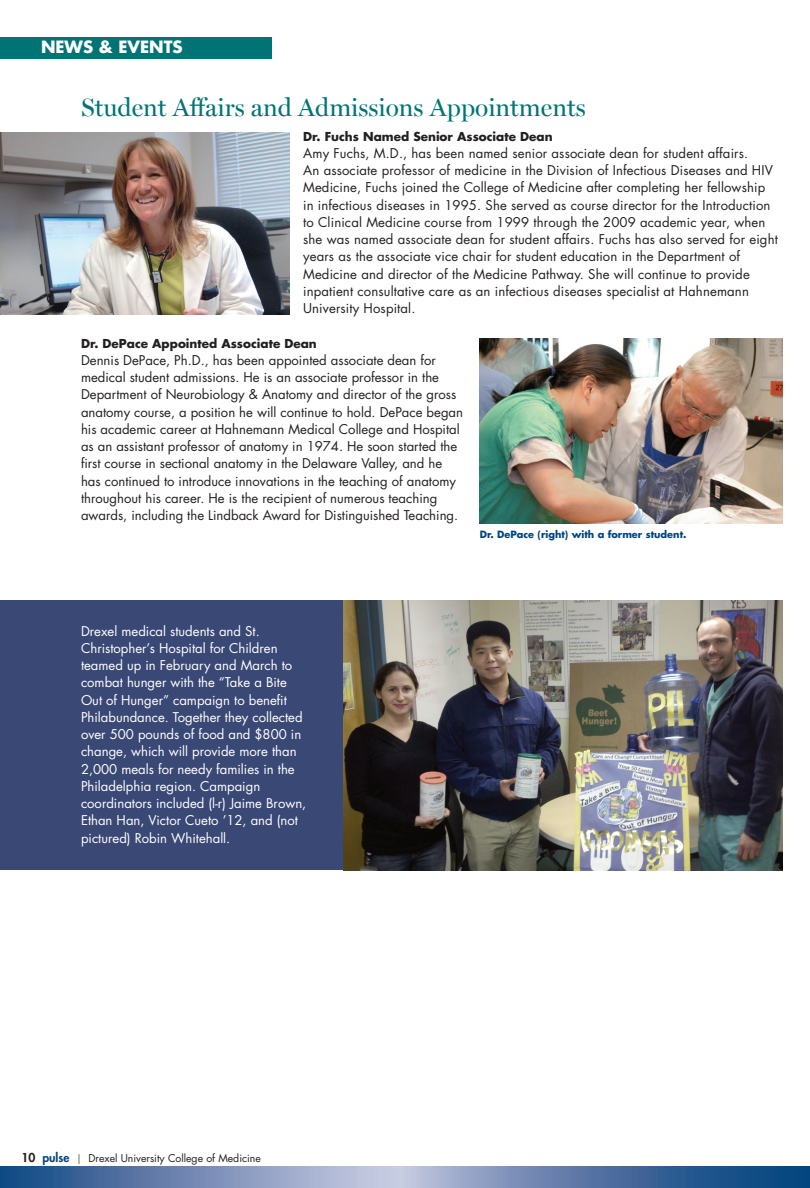
<style>
.page{position:relative;width:810px;height:1188px;background:#fff}
.page>*{position:absolute;margin:0;border:0;box-sizing:border-box;transform-origin:0 0}
.t1{font:25.2px "Miller Display";color:#007475}
.t2{font:700 16.5px "Futura";color:#fff}
.t3{font:13.2px/17.2px "Futura";letter-spacing:.01em;color:#231f20}
.t4{font:13.2px/17.2px "Futura";color:#fff}
.t5{font:700 12px "Futura";color:#231f20}
.t6{font:10.5px "Futura";color:#231f20}
.t7{font:700 9.75px "Futura";color:#01457f}
.s1{font-weight:800;font-size:12px}
.s2{font-weight:800;font-size:12px;color:#01457f}
.s3{font-family:"Miller Text"}
</style>
<div class="page">
<img style="left:0;top:1166px;width:810px;height:22px">
<div style="left:0;top:37px;width:272px;height:22px;background:#007475"></div>
<div style="left:0;top:600px;width:783px;height:270px;background:#3a4875"></div>
<img style="left:344px;top:600px;width:439px;height:270px">
<img style="left:0;top:132px;width:290px;height:182px">
<img style="left:480px;top:338px;width:302px;height:186px">
<p class="t2" style="left:41px;top:36px;width:120px">News &amp; Events</p>
<h1 class="t1" style="left:81px;top:93px;width:506px">Student Affairs and Admissions Appointments</h1>
<p class="t5" style="left:303px;top:128px;width:251px">Dr. Fuchs Named Senior Associate Dean</p>
<p class="t3" style="left:303px;top:145px;width:476px">Amy Fuchs, M.D., has been named senior associate dean for student affairs.<br>An associate professor of medicine in the Division of Infectious Diseases and HIV Medicine, Fuchs joined the College of Medicine after completing her fellowship in infectious diseases in 1995. She served as course director for the Introduction to Clinical Medicine course from 1999 through the 2009 academic year, when she was named associate dean for student affairs. Fuchs has also served for eight years as the associate vice chair for student education in the Department of Medicine and director of the Medicine Pathway. She will continue to provide inpatient consultative care as an infectious diseases specialist at Hahnemann University Hospital.</p>
<p class="t5" style="left:81px;top:335px;width:237px">Dr. DePace Appointed Associate Dean</p>
<p class="t3" style="left:81px;top:352px;width:384px">Dennis DePace, Ph.D., has been appointed associate dean for medical student admissions. He is an associate professor in the Department of Neurobiology &amp; Anatomy and director of the gross anatomy course, a position he will continue to hold. DePace began his academic career at Hahnemann Medical College and Hospital as an assistant professor of anatomy in 1974. He soon started the first course in sectional anatomy in the Delaware Valley, and he has continued to introduce innovations in the teaching of anatomy throughout his career. He is the recipient of numerous teaching awards, including the Lindback Award for Distinguished Teaching.</p>
<p class="t7" style="left:480px;top:528px;width:208px">Dr. DePace (right) with a former student.</p>
<p class="t4" style="left:81px;top:622px;width:227px">Drexel medical students and St.<br>Christopher’s Hospital for Children teamed up in February and March to combat hunger with the “Take a Bite Out of Hunger” campaign to benefit Philabundance. Together they collected over 500 pounds of food and $800 in change, which will provide more than 2,000 meals for needy families in the Philadelphia region. Campaign coordinators included (l-r) Jaime Brown, Ethan Han, Victor Cueto ’12, and (not pictured) Robin Whitehall.</p>
<p class="t6" style="left:22px;top:1151px;width:241px"><span class="s1">10</span> <span class="s2">pulse</span> <span class="s3">|</span> Drexel University College of Medicine</p>
</div>
